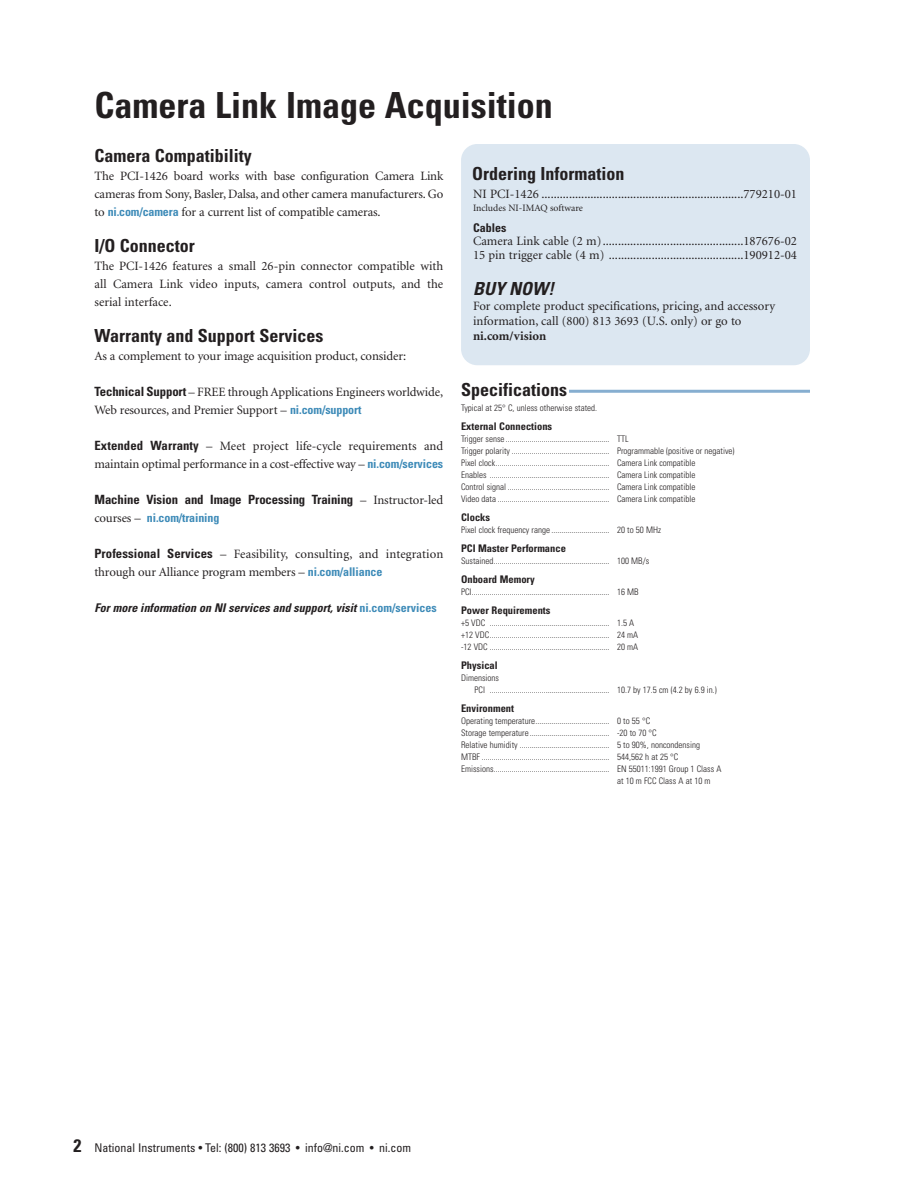
<style>
.page{position:relative;width:918px;height:1188px;background:#fff}
.page>*{position:absolute;margin:0;border:0;box-sizing:border-box;transform-origin:0 0}
.t1{font:700 condensed 36px "Univers";color:#231f20}
.t2{font:700 condensed 18px "Univers";color:#231f20}
.t3{font:italic 700 condensed 18px "Univers";color:#231f20}
.t4{font:12.75px/18px "Minion";letter-spacing:-.005em;color:#231f20}
.t5{font:700 condensed 12.75px "Univers";letter-spacing:-.01em;color:#231f20}
.t6{font:700 12.75px "Minion";color:#231f20}
.t7{font:italic 700 condensed 12px "Univers";color:#231f20}
.t8{font:condensed 12px "Univers";color:#231f20}
.t9{font:700 condensed 12px "Univers";letter-spacing:-.01em;color:#3e8bb8}
.t10{font:700 condensed 12px "Univers";color:#231f20}
.t11{font:700 condensed 10.5px "Univers";color:#231f20}
.t12{font:9.75px "Minion";color:#231f20}
.t13{font:300 condensed 9px/12px "Univers";color:#231f20}
.s1{font-family:"Univers";font-weight:700;font-stretch:condensed;font-size:12px;color:#3e8bb8}
.s2{font-family:"Univers";font-weight:700;font-stretch:condensed}
.s3{font-family:"Minion";font-weight:400;font-stretch:normal}
.s4{font-family:"Minion";font-weight:400;font-stretch:normal;font-size:12.75px;color:#231f20}
.s5{font-style:normal;color:#3e8bb8}
.s6{font-weight:700;font-size:18px}
</style>
<div class="page">
<div style="left:461px;top:144px;width:349px;height:221px;background:#dce7f1;border-radius:16px"></div>
<hr style="left:569px;top:390px;width:241px;height:3px;background:#86aed0">
<h1 class="t1" style="left:94px;top:92px;width:460px">Camera Link Image Acquisition</h1>
<h2 class="t2" style="left:94px;top:149px;width:159px">Camera Compatibility</h2>
<h3 class="t4" style="left:94px;top:168px;width:350px;text-align:justify">The PCI-1426 board works with base configuration Camera Link cameras from Sony, Basler, Dalsa, and other camera manufacturers. Go to <span class="s1">ni.com/camera</span> for a current list of compatible cameras.</h3>
<h2 class="t2" style="left:94px;top:239px;width:102px">I/O Connector</h2>
<h3 class="t4" style="left:94px;top:258px;width:350px;text-align:justify">The PCI-1426 features a small 26-pin connector compatible with all Camera Link video inputs, camera control outputs, and the serial interface.</h3>
<h2 class="t2" style="left:94px;top:329px;width:230px">Warranty and Support Services</h2>
<h3 class="t4" style="left:94px;top:348px;width:313px">As a complement to your image acquisition product, consider:</h3>
<h3 class="t4" style="left:94px;top:384px;width:350px"><span class="s2">Technical Support</span> – FREE through Applications Engineers worldwide,<br>Web resources, and Premier Support – <span class="s1">ni.com/support</span></h3>
<h3 class="t4" style="left:94px;top:438px;width:350px"><span class="s2">Extended Warranty</span> – Meet project life-cycle requirements and maintain optimal performance in a cost-effective way – <span class="s1">ni.com/services</span></h3>
<h3 class="t5" style="left:94px;top:495px;width:350px">Machine Vision and Image Processing Training <span class="s3">– Instructor-led</span></h3>
<h3 class="t9" style="left:94px;top:513px;width:126px"><span class="s4">courses –</span> ni.com/training</h3>
<h3 class="t4" style="left:94px;top:546px;width:350px"><span class="s2">Professional Services</span> – Feasibility, consulting, and integration through our Alliance program members – <span class="s1">ni.com/alliance</span></h3>
<h3 class="t7" style="left:94px;top:603px;width:344px">For more information on NI services and support, visit <span class="s5">ni.com/services</span></h3>
<h2 class="t2" style="left:472px;top:167px;width:154px">Ordering Information</h2>
<h3 class="t4" style="left:473px;top:186px;width:326px">NI PCI-1426 ..................................................................779210-01</h3>
<p class="t12" style="left:473px;top:204px;width:111px">Includes NI-IMAQ software</p>
<h3 class="t10" style="left:473px;top:223px;width:35px">Cables</h3>
<h3 class="t4" style="left:473px;top:235px;width:326px;line-height:13.5px">Camera Link cable (2 m)..............................................187676-02<br>15 pin trigger cable (4 m) ............................................190912-04</h3>
<h2 class="t3" style="left:473px;top:282px;width:82px">BUY NOW!</h2>
<h3 class="t4" style="left:473px;top:300px;width:304px;line-height:15px">For complete product specifications, pricing, and accessory information, call (800) 813 3693 (U.S. only) or go to</h3>
<h3 class="t6" style="left:473px;top:331px;width:75px">ni.com/vision</h3>
<h2 class="t2" style="left:461px;top:383px;width:107px">Specifications</h2>
<p class="t13" style="left:461px;top:403px;width:138px">Typical at 25° C, unless otherwise stated.</p>
<p class="t11" style="left:461px;top:423px;width:93px">External Connections</p>
<p class="t13" style="left:461px;top:434px;width:275px">Trigger sense .................................................... TTL<br>Trigger polarity ................................................. Programmable (positive or negative)<br>Pixel clock......................................................... Camera Link compatible<br>Enables ............................................................ Camera Link compatible<br>Control signal ................................................... Camera Link compatible<br>Video data ........................................................ Camera Link compatible</p>
<p class="t11" style="left:461px;top:514px;width:31px">Clocks</p>
<p class="t13" style="left:461px;top:525px;width:202px">Pixel clock frequency range ............................. 20 to 50 MHz</p>
<p class="t11" style="left:461px;top:545px;width:106px">PCI Master Performance</p>
<p class="t13" style="left:461px;top:556px;width:190px">Sustained.......................................................... 100 MB/s</p>
<p class="t11" style="left:461px;top:576px;width:75px">Onboard Memory</p>
<p class="t13" style="left:461px;top:587px;width:179px">PCI..................................................................... 16 MB</p>
<p class="t11" style="left:461px;top:607px;width:91px">Power Requirements</p>
<p class="t13" style="left:461px;top:618px;width:179px">+5 VDC ............................................................ 1.5 A +12 VDC............................................................ 24 mA -12 VDC ............................................................ 20 mA</p>
<p class="t11" style="left:461px;top:662px;width:38px">Physical</p>
<p class="t13" style="left:475px;top:673px;width:244px;text-indent:-14px">Dimensions<br>PCI ............................................................ 10.7 by 17.5 cm (4.2 by 6.9 in.)</p>
<p class="t11" style="left:461px;top:705px;width:55px">Environment</p>
<p class="t13" style="left:461px;top:716px;width:191px">Operating temperature..................................... 0 to 55 °C</p>
<p class="t13" style="left:461px;top:728px;width:197px">Storage temperature........................................ -20 to 70 °C</p>
<p class="t13" style="left:461px;top:740px;width:240px">Relative humidity ............................................. 5 to 90%, noncondensing</p>
<p class="t13" style="left:461px;top:752px;width:219px">MTBF ................................................................ 544,562 h at 25 °C</p>
<p class="t13" style="left:461px;top:764px;width:262px">Emissions.......................................................... EN 55011:1991 Group 1 Class A</p>
<p class="t13" style="left:617px;top:776px;width:95px">at 10 m FCC Class A at 10 m</p>
<h3 class="t8" style="left:73px;top:1143px;width:339px"><span class="s6">2</span> National Instruments • Tel: (800) 813 3693 • info@ni.com • ni.com</h3>
</div>
